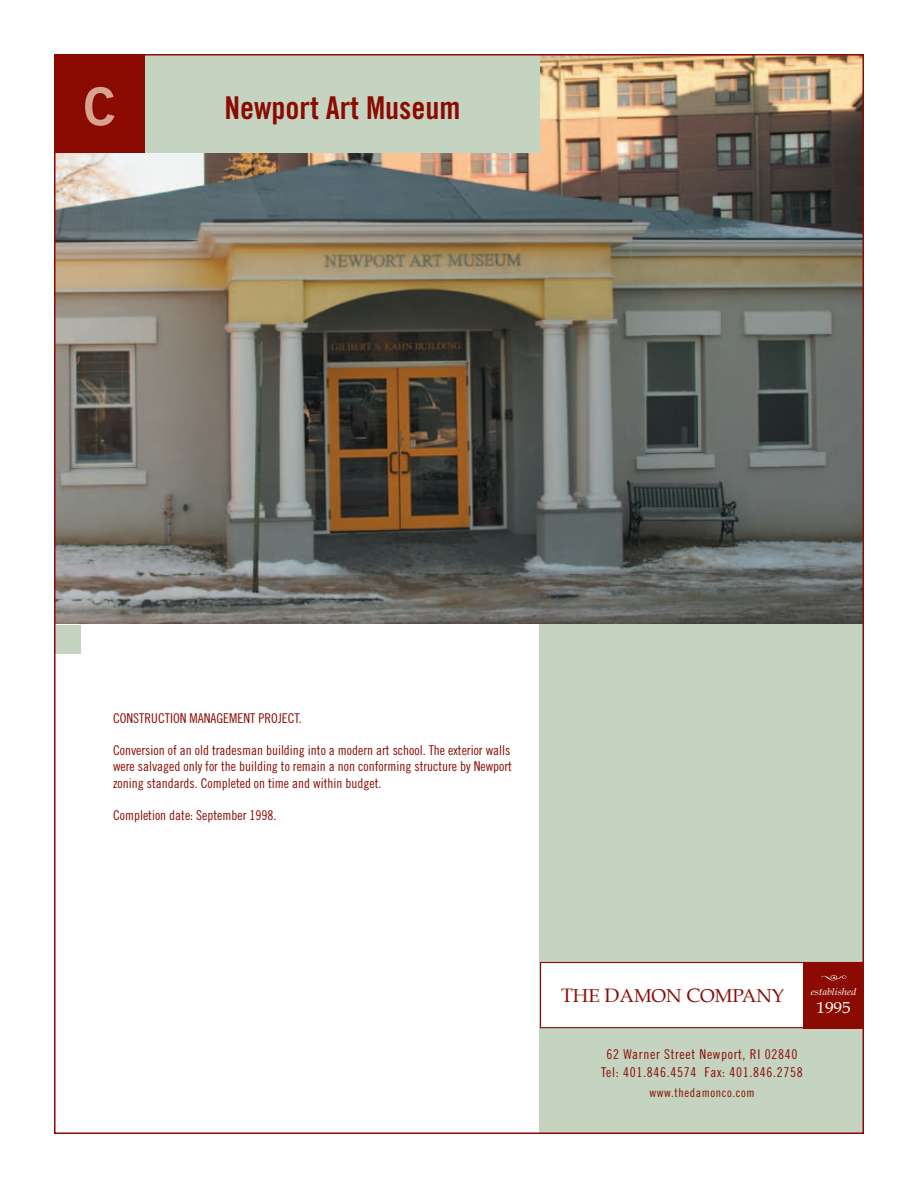
<style>
.page{position:relative;width:918px;height:1188px;background:#fff}
.page>*{position:absolute;margin:0;border:0;box-sizing:border-box;transform-origin:0 0}
.t1{font:52.5px "Trade Gothic Bold Two";color:#d6a38f}
.t2{font:31.5px "Trade Gothic Bold Cond Twenty";color:#8b0a02}
.t3{font:18.6px "Book Antiqua";color:#8b0a02}
.t4{font:15.9px "Book Antiqua";color:#fff;scale:1.07 1}
.t5{font:13.5px/16.2px "Trade Gothic Cond Eighteen";color:#8b0a02;text-align:justify}
.t6{font:13.5px/17.9px "Trade Gothic Cond Eighteen";letter-spacing:.05em;color:#8b0a02;text-align:center}
.t7{font:12.15px "Trade Gothic Cond Eighteen";letter-spacing:.05em;color:#8b0a02}
.t8{font:italic 9.75px "Book Antiqua";color:#fff;scale:1.07 1}
.s1{font-size:19.5px}
</style>
<div class="page">
<img style="left:57px;top:57px;width:804px;height:567px">
<div style="left:540px;top:625px;width:324px;height:509px;background:#c4d4c1"></div>
<div style="left:56px;top:54px;width:484px;height:99px;background:#c4d4c1"></div>
<div style="left:55px;top:625px;width:26px;height:28px;background:#c4d4c1"></div>
<div style="left:54px;top:54px;width:91px;height:99px;background:#8b0a02"></div>
<div style="left:541px;top:963px;width:322px;height:65px;background:#fff"></div>
<div style="left:540px;top:962px;width:324px;height:66px;border:1px solid #8b0a02"></div>
<div style="left:803px;top:963px;width:61px;height:65px;background:#8b0a02"></div>
<svg style="left:821px;top:975px;width:26px;height:6px"></svg>
<h1 class="t1" style="left:84px;top:74px;width:34px">C</h1>
<h2 class="t2" style="left:224px;top:89px;width:238px">Newport Art Museum</h2>
<p class="t5" style="left:113px;top:710px;width:190px">CONSTRUCTION MANAGEMENT PROJECT.</p>
<p class="t5" style="left:113px;top:742px;width:400px">Conversion of an old tradesman building into a modern art school. The exterior walls were salvaged only for the building to remain a non conforming structure by Newport zoning standards. Completed on time and within budget.</p>
<p class="t5" style="left:113px;top:807px;width:165px">Completion date: September 1998.</p>
<h3 class="t3" style="left:561px;top:984px;width:225px"><span class="s1">T</span>HE <span class="s1">D</span>AMON <span class="s1">C</span>OMPANY</h3>
<p class="t8" style="left:811px;top:986px;width:44px">established</p>
<p class="t4" style="left:817px;top:998px;width:33px">1995</p>
<p class="t6" style="left:601px;top:1046px;width:203px">62 Warner Street Newport, RI 02840<br>Tel: 401.846.4574 Fax: 401.846.2758</p>
<p class="t7" style="left:649px;top:1086px;width:107px">www.thedamonco.com</p>
</div>
